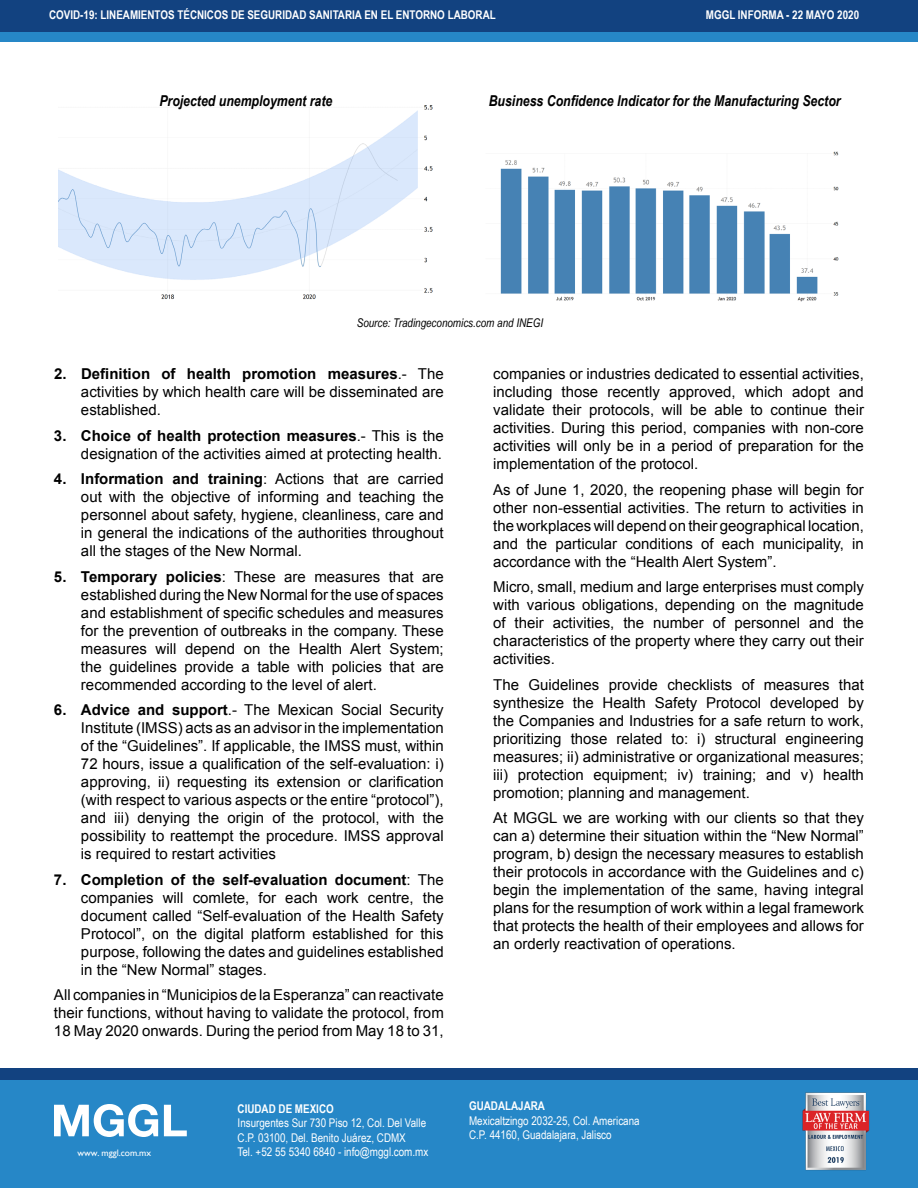
<style>
.page{position:relative;width:918px;height:1188px;background:#fff}
.page>*{position:absolute;margin:0;border:0;box-sizing:border-box;transform-origin:0 0}
.t1{font:15px/18px "Arial";color:#000;text-align:justify}
.t2{font:italic 700 15px "Arial Narrow";color:#000}
.t3{font:12px/14.4px "Arial Narrow";color:#fff}
.t4{font:700 12px "Arial Narrow";color:#fff}
.t5{font:italic 12px "Arial Narrow";color:#000}
.t6{font:9.3px "Gill Sans";color:#fff}
.s1{font-weight:700}
</style>
<div class="page">
<div style="left:0;top:1080px;width:918px;height:108px;background:#2687c7"></div>
<div style="left:0;top:1069px;width:918px;height:11px;background:#124280"></div>
<svg style="left:54px;top:1104px;width:104px;height:33px"></svg>
<svg style="left:164px;top:1105px;width:23px;height:31px"></svg>
<img style="left:802px;top:1092px;width:67px;height:79px">
<div style="left:0;top:0;width:918px;height:40px;background:#124280"></div>
<div style="left:0;top:33px;width:918px;height:9px;background:#2687c7"></div>
<img style="left:59px;top:105px;width:374px;height:194px">
<img style="left:500px;top:151px;width:339px;height:151px">
<p class="t4" style="left:49px;top:6px;width:448px">COVID-19: LINEAMIENTOS TÉCNICOS DE SEGURIDAD SANITARIA EN EL ENTORNO LABORAL</p>
<p class="t4" style="left:706px;top:6px;width:155px">MGGL INFORMA - 22 MAYO 2020</p>
<p class="t2" style="left:159px;top:90px;width:174px">Projected unemployment rate</p>
<p class="t2" style="left:489px;top:90px;width:353px">Business Confidence Indicator for the Manufacturing Sector</p>
<p class="t5" style="left:357px;top:315px;width:188px">Source: Tradingeconomics.com and INEGI</p>
<p class="t1" style="left:81px;top:365px;width:364px;text-indent:-27px"><span class="s1">2. Definition of health promotion measures</span>.- The activities by which health care will be disseminated are established.</p>
<p class="t1" style="left:54px;top:427px;width:391px;text-align:right"><span class="s1">3. Choice of health protection measures</span>.- This is the designation of the activities aimed at protecting health.</p>
<p class="t1" style="left:81px;top:470px;width:364px;text-indent:-27px"><span class="s1">4. Information and training</span>: Actions that are carried out with the objective of informing and teaching the personnel about safety, hygiene, cleanliness, care and in general the indications of the authorities throughout all the stages of the New Normal.</p>
<p class="t1" style="left:81px;top:568px;width:364px;text-indent:-27px"><span class="s1">5. Temporary policies</span>: These are measures that are established during the New Normal for the use of spaces and establishment of specific schedules and measures for the prevention of outbreaks in the company. These measures will depend on the Health Alert System; the guidelines provide a table with policies that are recommended according to the level of alert.</p>
<p class="t1" style="left:81px;top:701px;width:364px;text-indent:-27px"><span class="s1">6. Advice and support</span>.- The Mexican Social Security Institute (IMSS) acts as an advisor in the implementation of the “Guidelines”. If applicable, the IMSS must, within 72 hours, issue a qualification of the self-evaluation: i) approving, ii) requesting its extension or clarification (with respect to various aspects or the entire “protocol”), and iii) denying the origin of the protocol, with the possibility to reattempt the procedure. IMSS approval is required to restart activities</p>
<p class="t1" style="left:81px;top:871px;width:364px;text-indent:-27px"><span class="s1">7. Completion of the self-evaluation document</span>: The companies will comlete, for each work centre, the document called “Self-evaluation of the Health Safety Protocol”, on the digital platform established for this purpose, following the dates and guidelines established in the “New Normal” stages.</p>
<p class="t1" style="left:54px;top:986px;width:391px">All companies in “Municipios de la Esperanza” can reactivate their functions, without having to validate the protocol, from 18 May 2020 onwards. During the period from May 18 to 31,</p>
<p class="t6" style="left:77px;top:1147px;width:75px">www. mggl.com.mx</p>
<p class="t4" style="left:238px;top:1099px;width:98px">CIUDAD DE MEXICO</p>
<p class="t3" style="left:238px;top:1115px;width:192px">Insurgentes Sur 730 Piso 12, Col. Del Valle<br>C.P. 03100, Del. Benito Juárez, CDMX<br>Tel. +52 55 5340 6840 - info@mggl.com.mx</p>
<p class="t1" style="left:493px;top:365px;width:372px">companies or industries dedicated to essential activities, including those recently approved, which adopt and validate their protocols, will be able to continue their activities. During this period, companies with non-core activities will only be in a period of preparation for the implementation of the protocol.</p>
<p class="t1" style="left:493px;top:481px;width:372px">As of June 1, 2020, the reopening phase will begin for other non-essential activities. The return to activities in the workplaces will depend on their geographical location, and the particular conditions of each municipality, in accordance with the “Health Alert System”.</p>
<p class="t1" style="left:493px;top:578px;width:372px">Micro, small, medium and large enterprises must comply with various obligations, depending on the magnitude of their activities, the number of personnel and the characteristics of the property where they carry out their activities.</p>
<p class="t1" style="left:493px;top:676px;width:372px">The Guidelines provide checklists of measures that synthesize the Health Safety Protocol developed by the Companies and Industries for a safe return to work, prioritizing those related to: i) structural engineering measures; ii) administrative or organizational measures; iii) protection equipment; iv) training; and v) health promotion; planning and management.</p>
<p class="t1" style="left:493px;top:809px;width:372px">At MGGL we are working with our clients so that they can a) determine their situation within the “New Normal” program, b) design the necessary measures to establish their protocols in accordance with the Guidelines and c) begin the implementation of the same, having integral plans for the resumption of work within a legal framework that protects the health of their employees and allows for an orderly reactivation of operations.</p>
<p class="t4" style="left:469px;top:1097px;width:77px">GUADALAJARA</p>
<p class="t3" style="left:469px;top:1113px;width:172px">Mexicaltzingo 2032-25, Col. Americana<br>C.P. 44160, Guadalajara, Jalisco</p>
</div>
